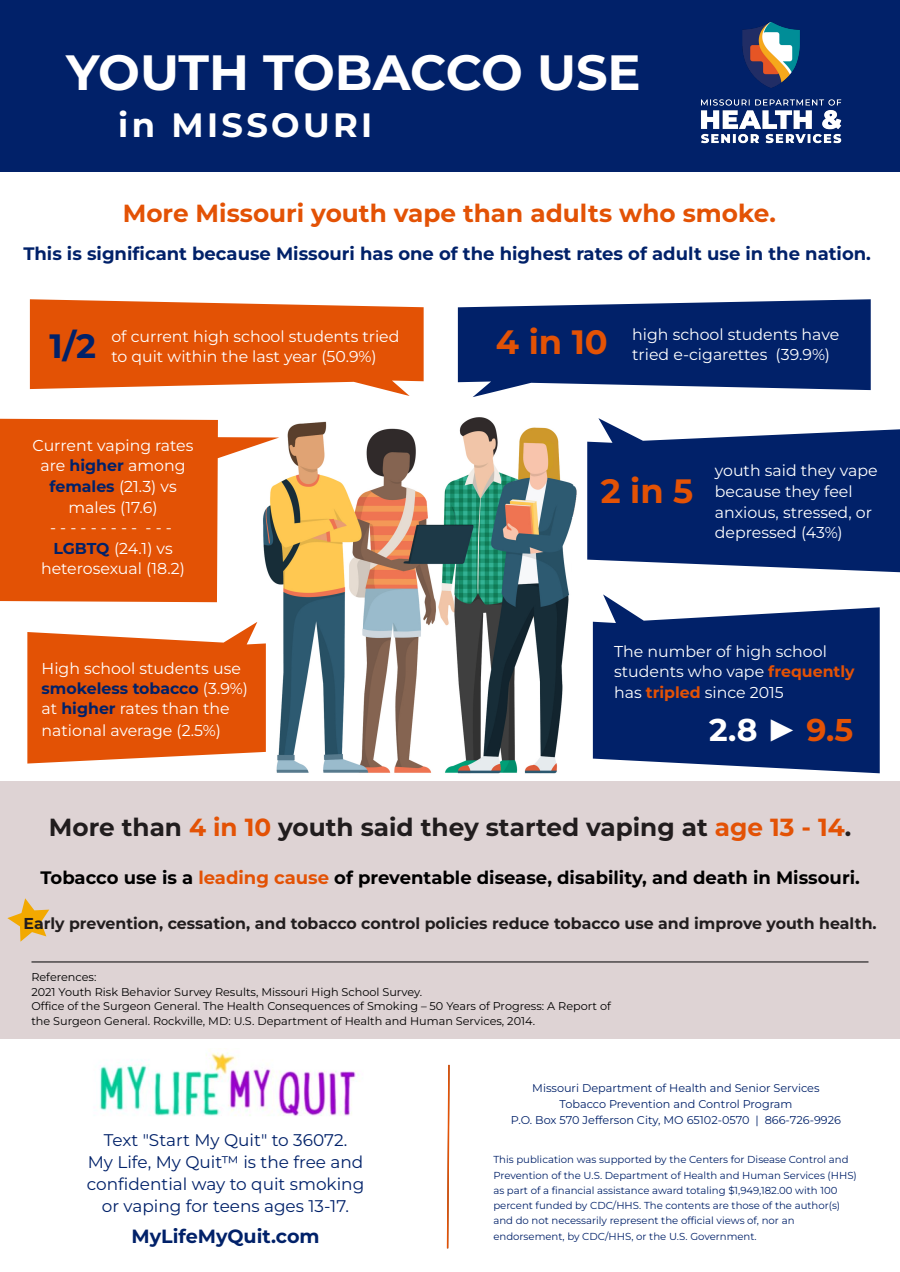
<style>
.page{position:relative;width:900px;height:1272px;background:#fff}
.page>*{position:absolute;margin:0;border:0;box-sizing:border-box;transform-origin:0 0}
.t1{font:700 49.5px "Montserrat";letter-spacing:-.005em;color:#fff}
.t2{font:700 33.75px "Montserrat";letter-spacing:.1em;color:#fff}
.t3{font:700 33.75px "Montserrat";color:#e35205}
.t4{font:700 33.75px "Montserrat";color:#012169}
.t5{font:700 31.5px "Montserrat";color:#fff}
.t6{font:700 24.75px "Montserrat";color:#211d1e}
.t7{font:700 24.75px "Montserrat";color:#e35205}
.t8{font:700 19.2px "Montserrat";color:#012169}
.t9{font:700 18px "Montserrat";color:#012169}
.t10{font:700 18px "Montserrat";color:#000}
.t11{font:16.8px/22.5px "Montserrat";color:#012169}
.t12{font:15.75px/20.7px "Montserrat";color:#fff}
.t13{font:700 15.75px "Montserrat";color:#211d1e}
.t14{font:11.25px/14.7px "Montserrat";color:#000}
.t15{font:11.25px "Montserrat";color:#012169}
.t16{font:10.2px/15.8px "Montserrat";color:#012169}
.s1{font-weight:700;color:#012169}
.s2{font-weight:700;color:#e35205}
.s3{font-family:"Times New Roman";font-weight:400}
.s4{color:#e35205}
</style>
<div class="page">
<img style="left:276px;top:417px;width:301px;height:357px">
<div style="left:0;top:0;width:900px;height:172px;background:#012169"></div>
<div style="left:0;top:781px;width:900px;height:257px;background:#ded3d4"></div>
<svg style="left:0;top:419px;width:279px;height:183px;fill:#e35205"></svg>
<svg style="left:27px;top:622px;width:239px;height:141px;background:#e76b29"></svg>
<svg style="left:593px;top:594px;width:287px;height:179px;background:#27427f"></svg>
<svg style="left:30px;top:299px;width:394px;height:97px;background:#e76c2b"></svg>
<svg style="left:458px;top:299px;width:413px;height:98px;background:#27427f"></svg>
<svg style="left:587px;top:418px;width:313px;height:154px;background:#27427f"></svg>
<img style="left:701px;top:22px;width:141px;height:122px">
<hr style="left:32px;top:962px;width:837px;height:1px;background:#000">
<svg style="left:446px;top:1064px;width:4px;height:185px"></svg>
<img style="left:99px;top:1050px;width:260px;height:66px">
<svg style="left:7px;top:898px;width:43px;height:44px"></svg>
<p class="t1" style="left:66px;top:42px;width:576px">YOUTH TOBACCO USE</p>
<p class="t2" style="left:118px;top:105px;width:256px">in MISSOURI</p>
<p class="t7" style="left:123px;top:198px;width:655px">More Missouri youth vape than adults who smoke.</p>
<p class="t9" style="left:23px;top:242px;width:849px">This is significant because Missouri has one of the highest rates of adult use in the nation.</p>
<p class="t4" style="left:50px;top:325px;width:48px">1/2</p>
<p class="t12" style="left:111px;top:326px;width:290px">of current high school students tried</p>
<p class="t12" style="left:111px;top:346px;width:267px">to quit within the last year (50.9%)</p>
<p class="t12" style="left:33px;top:435px;width:162px;line-height:20.2px;text-align:center">Current vaping rates are <span class="s1">higher</span> among</p>
<p class="t12" style="left:49px;top:476px;width:129px"><span class="s1">females</span> (21.3) vs</p>
<p class="t12" style="left:69px;top:497px;width:90px">males (17.6)</p>
<p class="t12" style="left:50px;top:517px;width:123px">- - - - - - - - - - - -</p>
<p class="t12" style="left:53px;top:538px;width:121px"><span class="s1">LGBTQ</span> (24.1) vs</p>
<p class="t12" style="left:41px;top:558px;width:146px">heterosexual (18.2)</p>
<p class="t12" style="left:42px;top:658px;width:208px">High school students use <span class="s1">smokeless tobacco</span> (3.9%) at <span class="s1">higher</span> rates than the national average (2.5%)</p>
<p class="t3" style="left:496px;top:322px;width:113px">4 in 10</p>
<p class="t12" style="left:632px;top:324px;width:208px">high school students have</p>
<p class="t12" style="left:632px;top:344px;width:199px">tried e-cigarettes (39.9%)</p>
<p class="t3" style="left:601px;top:470px;width:94px">2 in 5</p>
<p class="t12" style="left:715px;top:460px;width:164px">youth said they vape because they feel anxious, stressed, or depressed (43%)</p>
<p class="t12" style="left:614px;top:641px;width:242px;line-height:20.2px">The number of high school students who vape <span class="s2">frequently </span>has <span class="s2">tripled</span> since 2015</p>
<p class="t5" style="left:709px;top:711px;width:145px">2.8 <span class="s3">►</span> <span class="s4">9.5</span></p>
<p class="t6" style="left:49px;top:812px;width:804px">More than <span class="s4">4 in 10</span> youth said they started vaping at <span class="s4">age 13 - 14</span>.</p>
<p class="t10" style="left:40px;top:867px;width:821px">Tobacco use is a <span class="s4">leading cause</span> of preventable disease, disability, and death in Missouri.</p>
<p class="t13" style="left:24px;top:914px;width:855px">Early prevention, cessation, and tobacco control policies reduce tobacco use and improve youth health.</p>
<p class="t14" style="left:31px;top:970px;width:67px">References:</p>
<p class="t14" style="left:31px;top:984px;width:392px">2021 Youth Risk Behavior Survey Results, Missouri High School Survey.</p>
<p class="t14" style="left:31px;top:999px;width:581px">Office of the Surgeon General. The Health Consequences of Smoking – 50 Years of Progress: A Report of the Surgeon General. Rockville, MD: U.S. Department of Health and Human Services, 2014.</p>
<p class="t11" style="left:104px;top:1129px;width:245px">Text "Start My Quit" to 36072.</p>
<p class="t11" style="left:87px;top:1150px;width:279px">My Life, My Quit™ is the free and confidential way to quit smoking</p>
<p class="t11" style="left:102px;top:1194px;width:249px">or vaping for teens ages 13-17.</p>
<p class="t8" style="left:131px;top:1225px;width:190px">MyLifeMyQuit.com</p>
<p class="t15" style="left:532px;top:1081px;width:289px">Missouri Department of Health and Senior Services</p>
<p class="t15" style="left:560px;top:1097px;width:234px">Tobacco Prevention and Control Program</p>
<p class="t15" style="left:511px;top:1113px;width:332px">P.O. Box 570 Jefferson City, MO 65102-0570 | 866-726-9926</p>
<p class="t16" style="left:493px;top:1152px;width:365px">This publication was supported by the Centers for Disease Control and<br>Prevention of the U.S. Department of Health and Human Services (HHS)</p>
<p class="t16" style="left:493px;top:1182px;width:348px">as part of a financial assistance award totaling $1,949,182.00 with 100 percent funded by CDC/HHS. The contents are those of the author(s)</p>
<p class="t16" style="left:493px;top:1212px;width:303px">and do not necessarily represent the official views of, nor an endorsement, by CDC/HHS, or the U.S. Government.</p>
</div>
